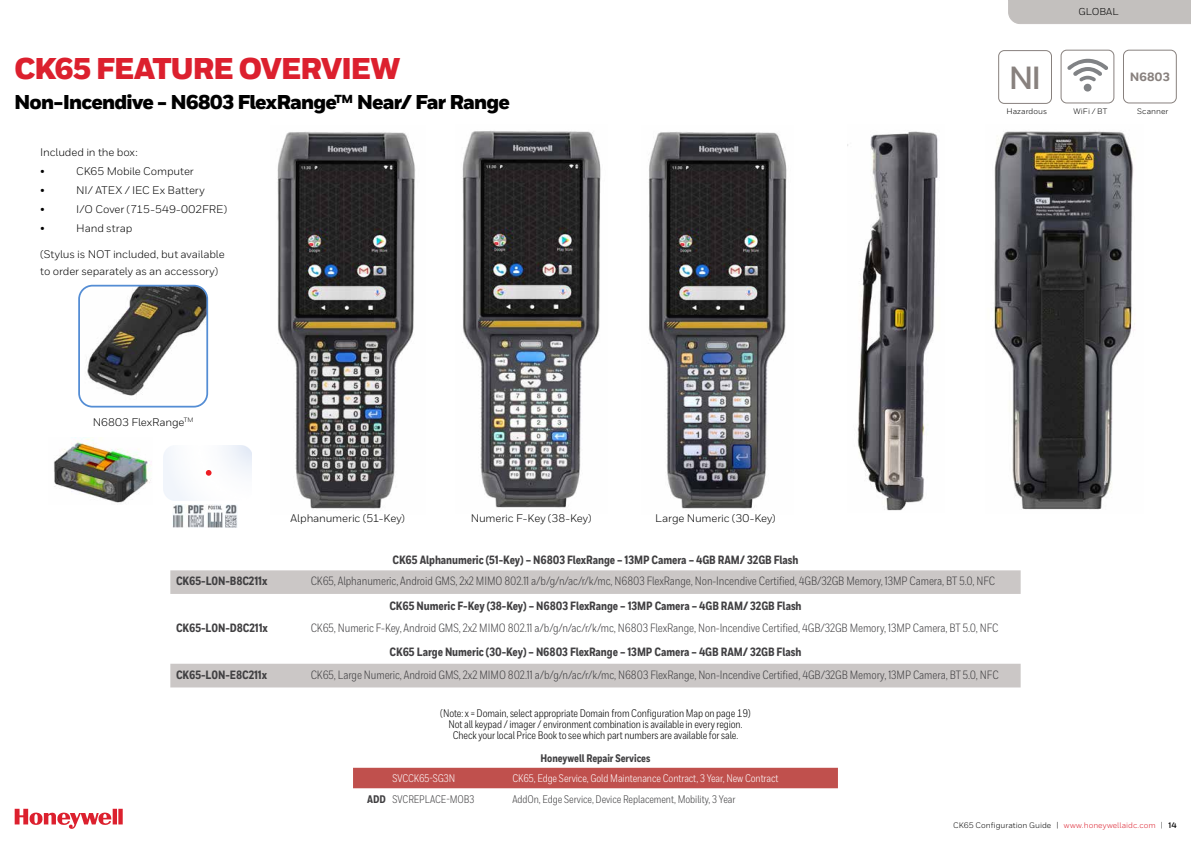
<style>
.page{position:relative;width:1191px;height:842px;background:#fff}
.page>*{position:absolute;margin:0;border:0;box-sizing:border-box;transform-origin:0 0}
.t1{font:700 32px "Honeywell Sans";color:#88817e}
.t2{font:900 30px "Honeywell Sans";letter-spacing:-.045em;color:#dc202e}
.t3{font:900 20px "Honeywell Sans";letter-spacing:-.045em;color:#000}
.t4{font:12px "Honeywell Cond";letter-spacing:-.005em;color:#414042}
.t5{font:800 12px "Honeywell Cond";letter-spacing:-.005em;color:#414042}
.t6{font:800 12px "Honeywell Sans";letter-spacing:.005em;color:#88817e}
.t7{font:11px/19px "Honeywell Sans";letter-spacing:-.01em;color:#000}
.t8{font:11px/11px "Honeywell Cond";letter-spacing:-.01em;color:#000;text-align:center}
.t9{font:11px "Honeywell Cond";letter-spacing:-.005em;color:#fff}
.t10{font:11px "Honeywell Cond";letter-spacing:-.005em;color:#414042}
.t11{font:800 11px "Honeywell Cond";letter-spacing:-.005em;color:#414042}
.t12{font:10px "Honeywell Sans";letter-spacing:.005em;color:#000}
.t13{font:8px "Honeywell Sans";letter-spacing:.005em;color:#000}
.s1{font-weight:800}
.s2{color:#dc202e}
.s3{font-weight:700}
</style>
<div class="page">
<svg style="left:15px;top:809px;width:108px;height:20px"></svg>
<div style="left:1008px;top:0;width:183px;height:24px;background:#c3c0be"></div>
<div style="left:1060px;top:50px;width:54px;height:53px;border:1px solid #88817e;border-radius:6px"></div>
<div style="left:1123px;top:50px;width:53px;height:53px;border:1px solid #88817e;border-radius:6px"></div>
<img style="left:648px;top:132px;width:139px;height:377px">
<img style="left:462px;top:131px;width:139px;height:377px">
<svg style="left:170px;top:570px;width:850px;height:117px"></svg>
<div style="left:1083px;top:84px;width:8px;height:8px;background:#808285;border-radius:50%"></div>
<svg style="left:1067px;top:59px;width:41px;height:23px"></svg>
<img style="left:277px;top:132px;width:139px;height:377px">
<img style="left:847px;top:131px;width:91px;height:380px">
<div style="left:353px;top:768px;width:485px;height:20px;background:#c0504d"></div>
<img style="left:994px;top:131px;width:141px;height:379px">
<img style="left:54px;top:437px;width:98px;height:66px">
<svg style="left:206px;top:470px;width:5px;height:6px"></svg>
<img style="left:172px;top:505px;width:65px;height:22px">
<img style="left:80px;top:286px;width:127px;height:116px">
<div style="left:78px;top:285px;width:130px;height:122px;border:2px solid #548dd4;border-radius:13px"></div>
<div style="left:998px;top:50px;width:54px;height:54px;border:1px solid #88817e;border-radius:6px"></div>
<h2 class="t2" style="left:14px;top:50px;width:387px">CK65 FEATURE OVERVIEW</h2>
<h3 class="t3" style="left:14px;top:90px;width:497px">Non-Incendive - N6803 FlexRange<sup>TM</sup> Near/ Far Range</h3>
<p class="t7" style="left:40px;top:143px;width:99px">Included in the box: •</p>
<p class="t7" style="left:76px;top:162px;width:119px">CK65 Mobile Computer</p>
<p class="t7" style="left:40px;top:181px;width:6px">•</p>
<p class="t7" style="left:76px;top:181px;width:130px">NI/ ATEX / IEC Ex Battery</p>
<p class="t7" style="left:40px;top:200px;width:6px">•</p>
<p class="t7" style="left:76px;top:200px;width:153px">I/O Cover (715-549-002FRE)</p>
<p class="t7" style="left:40px;top:219px;width:6px">•</p>
<p class="t7" style="left:76px;top:219px;width:58px">Hand strap</p>
<p class="t7" style="left:40px;top:246px;width:186px;line-height:17px">(Stylus is NOT included, but available to order separately as an accessory)</p>
<h1 class="t1" style="left:1008px;top:58px;width:34px">NI</h1>
<p class="t12" style="left:1078px;top:6px;width:42px">GLOBAL</p>
<p class="t6" style="left:1130px;top:70px;width:41px">N6803</p>
<p class="t13" style="left:1006px;top:106px;width:42px">Hazardous</p>
<p class="t13" style="left:1073px;top:106px;width:35px">WiFi / BT</p>
<p class="t13" style="left:1137px;top:106px;width:33px">Scanner</p>
<p class="t7" style="left:93px;top:412px;width:102px">N6803 FlexRange<sup>TM</sup></p>
<p class="t7" style="left:291px;top:509px;width:116px">Alphanumeric (51-Key)</p>
<p class="t7" style="left:471px;top:509px;width:122px">Numeric F-Key (38-Key)</p>
<p class="t7" style="left:655px;top:509px;width:122px">Large Numeric (30-Key)</p>
<p class="t5" style="left:392px;top:552px;width:407px">CK65 Alphanumeric (51-Key) – N6803 FlexRange – 13MP Camera – 4GB RAM/ 32GB Flash</p>
<p class="t5" style="left:176px;top:574px;width:93px">CK65-L0N-B8C211x</p>
<p class="t4" style="left:311px;top:574px;width:686px">CK65, Alphanumeric, Android GMS, 2x2 MIMO 802.11 a/b/g/n/ac/r/k/mc, N6803 FlexRange, Non-Incendive Certified, 4GB/32GB Memory, 13MP Camera, BT 5.0, NFC</p>
<p class="t5" style="left:389px;top:598px;width:414px">CK65 Numeric F-Key (38-Key) – N6803 FlexRange – 13MP Camera – 4GB RAM/ 32GB Flash</p>
<p class="t5" style="left:176px;top:620px;width:93px">CK65-L0N-D8C211x</p>
<p class="t4" style="left:311px;top:620px;width:689px">CK65, Numeric F-Key, Android GMS, 2x2 MIMO 802.11 a/b/g/n/ac/r/k/mc, N6803 FlexRange, Non-Incendive Certified, 4GB/32GB Memory, 13MP Camera, BT 5.0, NFC</p>
<p class="t5" style="left:389px;top:644px;width:413px">CK65 Large Numeric (30-Key) – N6803 FlexRange – 13MP Camera – 4GB RAM/ 32GB Flash</p>
<p class="t5" style="left:176px;top:667px;width:93px">CK65-L0N-E8C211x</p>
<p class="t4" style="left:311px;top:667px;width:689px">CK65, Large Numeric, Android GMS, 2x2 MIMO 802.11 a/b/g/n/ac/r/k/mc, N6803 FlexRange, Non-Incendive Certified, 4GB/32GB Memory, 13MP Camera, BT 5.0, NFC</p>
<p class="t8" style="left:440px;top:707px;width:312px">(Note: x = Domain, select appropriate Domain from Configuration Map on page 19)<br>Not all keypad / imager / environment combination is available in every region.<br>Check your local Price Book to see which part numbers are available for sale.</p>
<p class="t11" style="left:540px;top:751px;width:111px">Honeywell Repair Services</p>
<p class="t9" style="left:392px;top:772px;width:64px">SVCCK65-SG3N</p>
<p class="t9" style="left:512px;top:772px;width:268px">CK65, Edge Service, Gold Maintenance Contract, 3 Year, New Contract</p>
<p class="t10" style="left:367px;top:792px;width:109px"><span class="s1">ADD</span> SVCREPLACE-MOB3</p>
<p class="t10" style="left:512px;top:792px;width:224px">AddOn, Edge Service, Device Replacement, Mobility, 3 Year</p>
<p class="t13" style="left:953px;top:820px;width:225px">CK65 Configuration Guide | <span class="s2">www.honeywellaidc.com</span> | <span class="s3">14</span></p>
</div>
